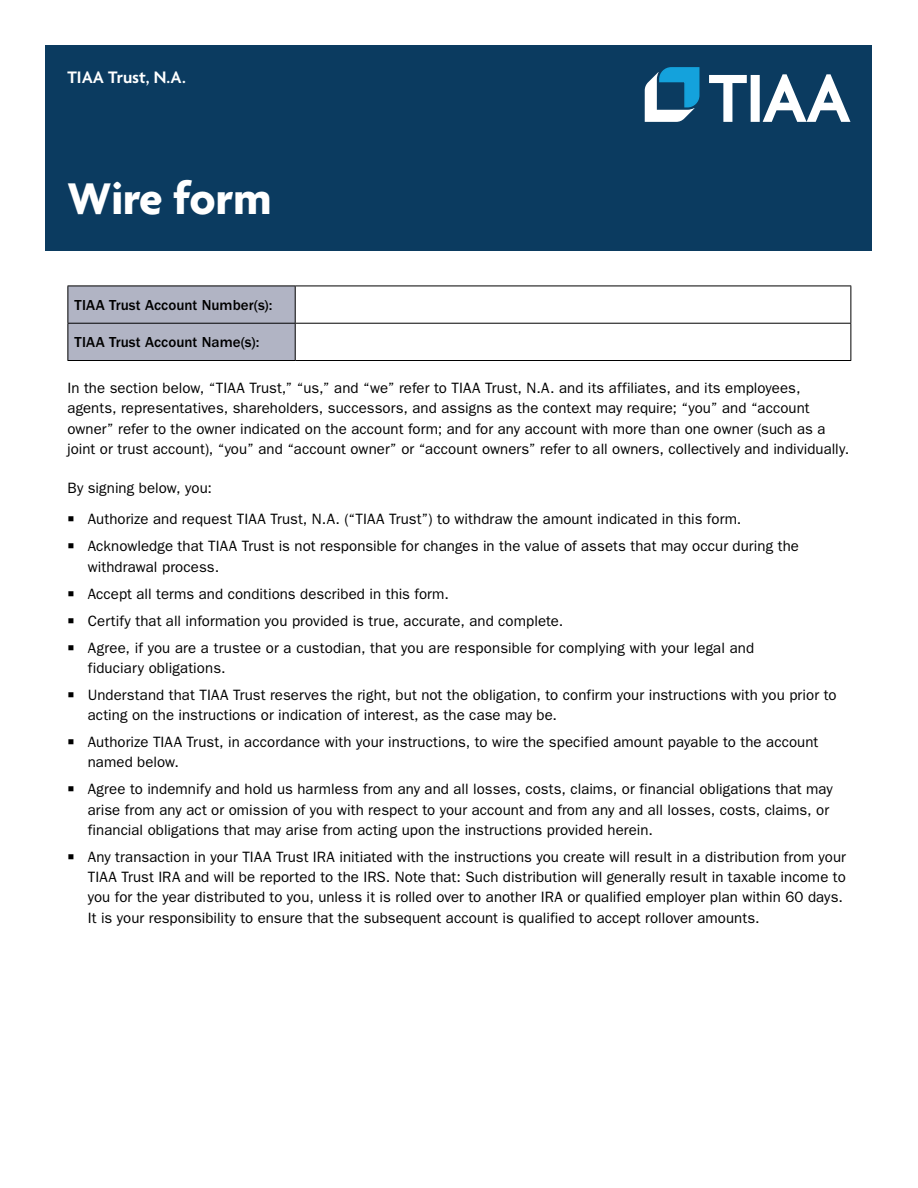
<style>
.page{position:relative;width:918px;height:1188px;background:#fff}
.page>*{position:absolute;margin:0;border:0;box-sizing:border-box;transform-origin:0 0}
._1A_Title_-_Cover_On{font:700 48px "Agenda";color:#fff}
._4A_Body_Subhead__A{font:600 18px "Agenda";color:#fff}
._7A_Body_Text__FG_10{font:15px/20.2px "ITC Franklin Gothic Std";letter-spacing:.005em;color:#000}
._7A_Body_Text__FG_10-2{font:500 15px "ITC Franklin Gothic Std";letter-spacing:.005em;color:#000}
._7B_Body_Text_Before{font:15px "ITC Franklin Gothic Std";color:#000}
</style>
<div class="page">
<div style="left:69px;top:287px;width:226px;height:73px;background:#b1b4c4"></div>
<hr style="left:68px;top:286px;width:227px;height:1px;background:#000">
<hr style="left:68px;top:286px;width:1px;height:37px;background:#000">
<hr style="left:295px;top:286px;width:556px;height:1px;background:#000">
<hr style="left:295px;top:286px;width:1px;height:37px;background:#000">
<hr style="left:850px;top:286px;width:1px;height:37px;background:#000">
<hr style="left:68px;top:323px;width:227px;height:1px;background:#000">
<hr style="left:68px;top:324px;width:1px;height:36px;background:#000">
<hr style="left:295px;top:323px;width:556px;height:1px;background:#000">
<hr style="left:295px;top:324px;width:1px;height:36px;background:#000">
<hr style="left:850px;top:324px;width:1px;height:36px;background:#000">
<hr style="left:68px;top:360px;width:227px;height:1px;background:#000">
<hr style="left:295px;top:360px;width:556px;height:1px;background:#000">
<div style="left:46px;top:45px;width:826px;height:206px;background:#0b3b60"></div>
<svg style="left:709px;top:74px;width:141px;height:48px"></svg>
<svg style="left:645px;top:67px;width:55px;height:55px"></svg>
<p class="_4A_Body_Subhead__A" style="left:68px;top:68px;width:120px">TIAA Trust, N.A.</p>
<p class="_1A_Title_-_Cover_On" style="left:68px;top:173px;width:205px">Wire form</p>
<p class="_7A_Body_Text__FG_10-2" style="left:75px;top:296px;width:199px">TIAA Trust Account Number(s):</p>
<p class="_7A_Body_Text__FG_10-2" style="left:75px;top:334px;width:186px">TIAA Trust Account Name(s):</p>
<p class="_7A_Body_Text__FG_10" style="left:68px;top:378px;width:783px">In the section below, “TIAA Trust,” “us,” and “we” refer to TIAA Trust, N.A. and its affiliates, and its employees, agents, representatives, shareholders, successors, and assigns as the context may require; “you” and “account owner” refer to the owner indicated on the account form; and for any account with more than one owner (such as a joint or trust account), “you” and “account owner” or “account owners” refer to all owners, collectively and individually.</p>
<p class="_7B_Body_Text_Before" style="left:68px;top:479px;width:146px">By signing below, you:</p>
<p class="_7A_Body_Text__FG_10" style="left:88px;top:509px;width:655px">Authorize and request TIAA Trust, N.A. (“TIAA Trust”) to withdraw the amount indicated in this form.</p>
<p class="_7A_Body_Text__FG_10" style="left:88px;top:536px;width:713px">Acknowledge that TIAA Trust is not responsible for changes in the value of assets that may occur during the withdrawal process.</p>
<p class="_7A_Body_Text__FG_10" style="left:88px;top:584px;width:363px">Accept all terms and conditions described in this form.</p>
<p class="_7A_Body_Text__FG_10" style="left:88px;top:611px;width:477px">Certify that all information you provided is true, accurate, and complete.</p>
<p class="_7A_Body_Text__FG_10" style="left:88px;top:638px;width:668px">Agree, if you are a trustee or a custodian, that you are responsible for complying with your legal and fiduciary obligations.</p>
<p class="_7A_Body_Text__FG_10" style="left:88px;top:685px;width:750px">Understand that TIAA Trust reserves the right, but not the obligation, to confirm your instructions with you prior to acting on the instructions or indication of interest, as the case may be.</p>
<p class="_7A_Body_Text__FG_10" style="left:88px;top:732px;width:732px">Authorize TIAA Trust, in accordance with your instructions, to wire the specified amount payable to the account named below.</p>
<p class="_7A_Body_Text__FG_10" style="left:88px;top:779px;width:747px">Agree to indemnify and hold us harmless from any and all losses, costs, claims, or financial obligations that may arise from any act or omission of you with respect to your account and from any and all losses, costs, claims, or financial obligations that may arise from acting upon the instructions provided herein.</p>
<p class="_7A_Body_Text__FG_10" style="left:88px;top:847px;width:760px">Any transaction in your TIAA Trust IRA initiated with the instructions you create will result in a distribution from your TIAA Trust IRA and will be reported to the IRS. Note that: Such distribution will generally result in taxable income to you for the year distributed to you, unless it is rolled over to another IRA or qualified employer plan within 60 days.<br>It is your responsibility to ensure that the subsequent account is qualified to accept rollover amounts.</p>
</div>
